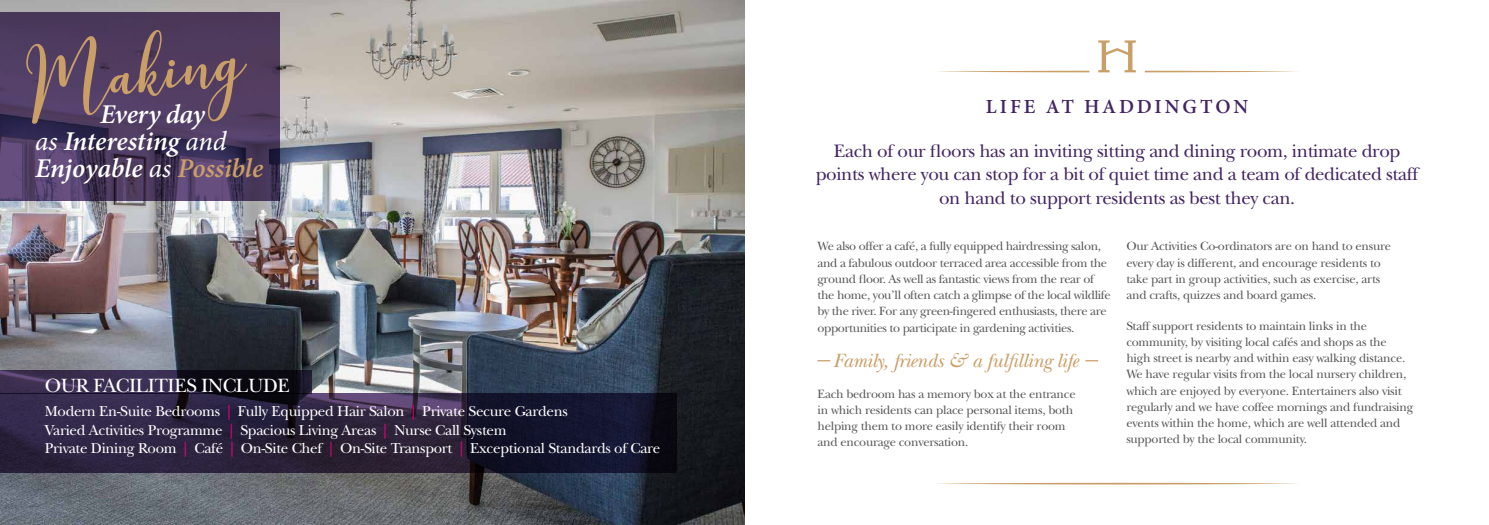
<style>
.page{position:relative;width:1489px;height:525px;background:#fff}
.page>*{position:absolute;margin:0;border:0;box-sizing:border-box;transform-origin:0 0}
.t1{font:118.75px "kissitademo";color:#ca9e67}
.t2{font:italic 600 27.12px/27.1px "Minion Pro";letter-spacing:-.01em;color:#fff}
.t3{font:italic 20px "New Baskerville";letter-spacing:-.02em;color:#ca9e67}
.t4{font:20px "New Baskerville";letter-spacing:-.02em;color:#fff}
.t5{font:600 20px "Minion Pro";letter-spacing:.14em;color:#442563}
.t6{font:18.75px/23.8px "New Baskerville";letter-spacing:-.02em;color:#442563;text-align:center}
.t7{font:15px/18.8px "New Baskerville";letter-spacing:-.02em;color:#fff}
.t8{font:12.5px/16.2px "New Baskerville";letter-spacing:-.02em;color:#575757}
.s1{font-weight:400}
.s2{color:#ca9e67}
.s3{color:#e6007d}
</style>
<div class="page">
<img style="left:0;top:0;width:744px;height:524px">
<svg style="left:0;top:13px;width:279px;height:188px;background:#4d3a60"></svg>
<svg style="left:0;top:393px;width:677px;height:80px;background:#251e38"></svg>
<svg style="left:937px;top:482px;width:360px;height:2px"></svg>
<svg style="left:937px;top:40px;width:360px;height:32px"></svg>
<svg style="left:0;top:369px;width:312px;height:24px;background:#2a223a"></svg>
<svg style="left:817px;top:360px;width:13px;height:1px"></svg>
<svg style="left:1085px;top:360px;width:13px;height:1px"></svg>
<h1 class="t1" style="left:18px;top:37px;width:223px;rotate:-8deg">Making</h1>
<h2 class="t2" style="left:35px;top:100px;width:229px;text-indent:65px">Every day<br><span class="s1">as</span> Interesting <span class="s1">and<br></span>Enjoyable <span class="s1">as</span> <span class="s2">Possible</span></h2>
<h3 class="t5" style="left:985px;top:93px;width:264px">LIFE AT HADDINGTON</h3>
<h3 class="t6" style="left:815px;top:139px;width:604px">Each of our floors has an inviting sitting and dining room, intimate drop points where you can stop for a bit of quiet time and a team of dedicated staff on hand to support residents as best they can.</h3>
<p class="t8" style="left:817px;top:238px;width:295px">We also offer a café, a fully equipped hairdressing salon, and a fabulous outdoor terraced area accessible from the ground floor. As well as fantastic views from the rear of the home, you’ll often catch a glimpse of the local wildlife by the river. For any green-fingered enthusiasts, there are opportunities to participate in gardening activities.</p>
<p class="t8" style="left:1126px;top:238px;width:266px">Our Activities Co-ordinators are on hand to ensure every day is different, and encourage residents to take part in group activities, such as exercise, arts and crafts, quizzes and board games.</p>
<p class="t8" style="left:1126px;top:317px;width:288px">Staff support residents to maintain links in the community, by visiting local cafés and shops as the high street is nearby and within easy walking distance.<br>We have regular visits from the local nursery children, which are enjoyed by everyone. Entertainers also visit regularly and we have coffee mornings and fundraising events within the home, which are well attended and supported by the local community.</p>
<h3 class="t3" style="left:833px;top:348px;width:246px">Family, friends &amp; a fulfilling life</h3>
<h3 class="t4" style="left:45px;top:374px;width:247px">OUR FACILITIES INCLUDE</h3>
<p class="t8" style="left:817px;top:385px;width:259px">Each bedroom has a memory box at the entrance in which residents can place personal items, both helping them to more easily identify their room and encourage conversation.</p>
<p class="t7" style="left:45px;top:401px;width:617px">Modern En-Suite Bedrooms <span class="s3">|</span> Fully Equipped Hair Salon <span class="s3">|</span> Private Secure Gardens<br>Varied Activities Programme <span class="s3">|</span> Spacious Living Areas <span class="s3">|</span> Nurse Call System<br>Private Dining Room <span class="s3">|</span> Café <span class="s3">|</span> On-Site Chef <span class="s3">|</span> On-Site Transport <span class="s3">|</span> Exceptional Standards of Care</p>
</div>
